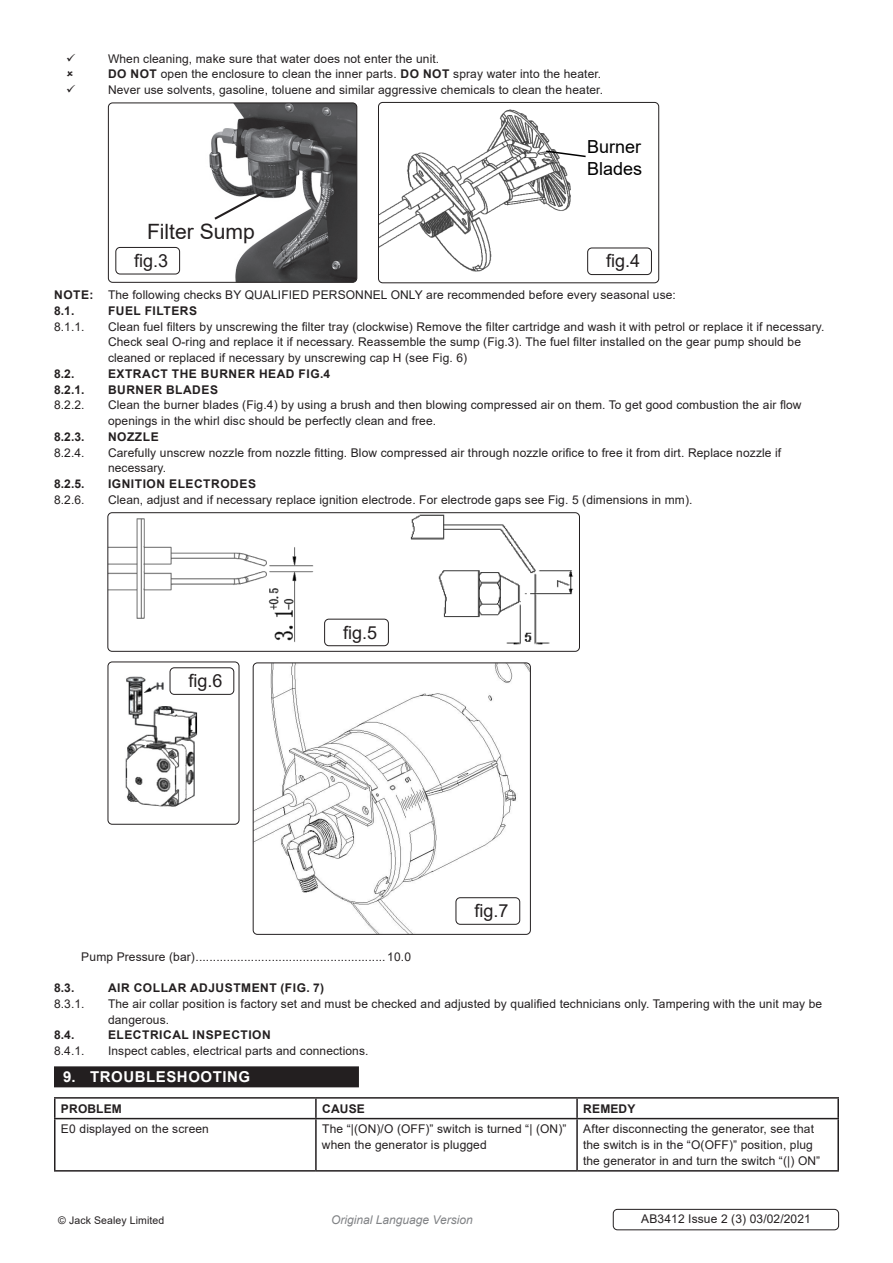
<style>
.page{position:relative;width:893px;height:1263px;background:#fff}
.page>*{position:absolute;margin:0;border:0;box-sizing:border-box;transform-origin:0 0}
.t1{font:21.15px "Arial";color:#231f20}
.t2{font:18px "Arial";color:#231f20}
.t3{font:18px/21.6px "Arial";color:#000}
.t4{font:700 15px "Arial";letter-spacing:.035em;color:#fff}
.Body{font:12px/15.8px "Arial";letter-spacing:.01em;color:#231f20}
.Body-2{font:700 12px "Arial";letter-spacing:.045em;color:#231f20}
.Specifications__Tabb{font:12px "Arial";letter-spacing:.01em;color:#231f20}
.Body__Footer{font:12px "Arial";letter-spacing:.01em;color:#231f20}
.t5{font:italic 12px "Arial";color:#808285}
.Body-3{font:700 12px "Arial";letter-spacing:.01em;color:#231f20}
.Body__Justified__7pt{font:10.5px "Arial";letter-spacing:.01em;color:#231f20}
.s1{font-weight:700}
</style>
<div class="page">
<div style="left:54px;top:1066px;width:305px;height:21px;background:#231f20"></div>
<hr style="left:54px;top:1097px;width:262px;height:1px;background:#231f20">
<hr style="left:54px;top:1098px;width:2px;height:20px;background:#231f20">
<hr style="left:316px;top:1097px;width:261px;height:1px;background:#231f20">
<hr style="left:315px;top:1098px;width:2px;height:20px;background:#231f20">
<hr style="left:577px;top:1097px;width:262px;height:1px;background:#231f20">
<hr style="left:576px;top:1098px;width:2px;height:20px;background:#231f20">
<hr style="left:837px;top:1098px;width:2px;height:20px;background:#231f20">
<hr style="left:54px;top:1118px;width:262px;height:1px;background:#231f20">
<hr style="left:54px;top:1119px;width:2px;height:51px;background:#231f20">
<hr style="left:316px;top:1118px;width:261px;height:1px;background:#231f20">
<hr style="left:315px;top:1119px;width:2px;height:51px;background:#231f20">
<hr style="left:577px;top:1118px;width:262px;height:1px;background:#231f20">
<hr style="left:576px;top:1119px;width:2px;height:51px;background:#231f20">
<hr style="left:837px;top:1119px;width:2px;height:51px;background:#231f20">
<hr style="left:54px;top:1170px;width:262px;height:1px;background:#231f20">
<hr style="left:316px;top:1170px;width:261px;height:1px;background:#231f20">
<hr style="left:577px;top:1170px;width:262px;height:1px;background:#231f20">
<img style="left:209px;top:103px;width:148px;height:178px">
<svg style="left:212px;top:189px;width:55px;height:33px"></svg>
<div style="left:108px;top:103px;width:249px;height:180px;border:1px solid #231f20;border-radius:4px"></div>
<img style="left:378px;top:109px;width:193px;height:174px">
<svg style="left:544px;top:150px;width:42px;height:8px"></svg>
<div style="left:378px;top:102px;width:281px;height:181px;border:1px solid #231f20;border-radius:4px"></div>
<div style="left:115px;top:247px;width:65px;height:27px;border:1px solid #231f20;border-radius:4px"></div>
<div style="left:587px;top:248px;width:65px;height:27px;border:1px solid #231f20;border-radius:4px"></div>
<img style="left:109px;top:514px;width:469px;height:136px">
<div style="left:107px;top:512px;width:473px;height:140px;border:1px solid #231f20;border-radius:4px"></div>
<div style="left:324px;top:619px;width:65px;height:27px;border:1px solid #231f20;border-radius:4px"></div>
<img style="left:108px;top:668px;width:90px;height:156px">
<div style="left:108px;top:661px;width:131px;height:164px;border:1px solid #231f20;border-radius:4px"></div>
<div style="left:170px;top:668px;width:64px;height:26px;background:#fff;border-radius:4px"></div>
<div style="left:170px;top:667px;width:64px;height:28px;border:1px solid #231f20;border-radius:4px"></div>
<img style="left:253px;top:664px;width:276px;height:270px">
<div style="left:253px;top:662px;width:278px;height:273px;border:1px solid #231f20;border-radius:4px"></div>
<div style="left:456px;top:897px;width:64px;height:28px;border:1px solid #231f20;border-radius:4px"></div>
<div style="left:613px;top:1209px;width:226px;height:21px;border:1px solid #231f20;border-radius:4px"></div>
<p class="Body" style="left:108px;top:51px;width:333px">When cleaning, make sure that water does not enter the unit.</p>
<p class="Body" style="left:108px;top:66px;width:495px"><span class="s1">DO NOT</span> open the enclosure to clean the inner parts. <span class="s1">DO NOT</span> spray water into the heater.</p>
<p class="Body" style="left:108px;top:82px;width:497px">Never use solvents, gasoline, toluene and similar aggressive chemicals to clean the heater.</p>
<p class="t1" style="left:147px;top:217px;width:109px">Filter Sump</p>
<p class="t3" style="left:587px;top:136px;width:57px">Burner<br>Blades</p>
<p class="t2" style="left:134px;top:248px;width:36px">fig.3</p>
<p class="t2" style="left:606px;top:249px;width:36px">fig.4</p>
<p class="Body" style="left:54px;top:287px;width:623px"><span class="s1">NOTE:</span> The following checks BY QUALIFIED PERSONNEL ONLY are recommended before every seasonal use:</p>
<p class="Body-2" style="left:54px;top:302px;width:22px">8.1.</p>
<p class="Body-2" style="left:108px;top:302px;width:91px">FUEL FILTERS</p>
<p class="Body" style="left:54px;top:318px;width:32px">8.1.1.</p>
<p class="Body" style="left:108px;top:318px;width:718px">Clean fuel filters by unscrewing the filter tray (clockwise) Remove the filter cartridge and wash it with petrol or replace it if necessary.<br>Check seal O-ring and replace it if necessary. Reassemble the sump (Fig.3). The fuel filter installed on the gear pump should be cleaned or replaced if necessary by unscrewing cap H (see Fig. 6)</p>
<p class="Body-2" style="left:54px;top:365px;width:22px">8.2.</p>
<p class="Body-2" style="left:108px;top:365px;width:224px">EXTRACT THE BURNER HEAD FIG.4</p>
<p class="Body-2" style="left:54px;top:381px;width:32px">8.2.1.</p>
<p class="Body-2" style="left:108px;top:381px;width:112px">BURNER BLADES</p>
<p class="Body" style="left:54px;top:397px;width:32px">8.2.2.</p>
<p class="Body" style="left:108px;top:397px;width:695px">Clean the burner blades (Fig.4) by using a brush and then blowing compressed air on them. To get good combustion the air flow openings in the whirl disc should be perfectly clean and free.</p>
<p class="Body-2" style="left:54px;top:428px;width:32px">8.2.3.</p>
<p class="Body-2" style="left:108px;top:428px;width:52px">NOZZLE</p>
<p class="Body" style="left:54px;top:444px;width:32px">8.2.4.</p>
<p class="Body" style="left:108px;top:444px;width:675px">Carefully unscrew nozzle from nozzle fitting. Blow compressed air through nozzle orifice to free it from dirt. Replace nozzle if necessary.</p>
<p class="Body-2" style="left:54px;top:475px;width:32px">8.2.5.</p>
<p class="Body-2" style="left:108px;top:475px;width:149px">IGNITION ELECTRODES</p>
<p class="Body" style="left:54px;top:492px;width:32px">8.2.6.</p>
<p class="Body" style="left:108px;top:492px;width:586px">Clean, adjust and if necessary replace ignition electrode. For electrode gaps see Fig. 5 (dimensions in mm).</p>
<p class="t2" style="left:188px;top:668px;width:36px">fig.6</p>
<p class="t2" style="left:343px;top:620px;width:36px">fig.5</p>
<p class="Specifications__Tabb" style="left:81px;top:948px;width:331px">Pump Pressure (bar)....................................................... 10.0</p>
<p class="t2" style="left:474px;top:898px;width:36px">fig.7</p>
<p class="Body-2" style="left:54px;top:979px;width:22px">8.3.</p>
<p class="Body-2" style="left:108px;top:979px;width:218px">AIR COLLAR ADJUSTMENT (FIG. 7)</p>
<p class="Body" style="left:54px;top:996px;width:32px">8.3.1.</p>
<p class="Body" style="left:108px;top:996px;width:716px">The air collar position is factory set and must be checked and adjusted by qualified technicians only. Tampering with the unit may be dangerous.</p>
<p class="Body-2" style="left:54px;top:1027px;width:22px">8.4.</p>
<p class="Body-2" style="left:108px;top:1027px;width:164px">ELECTRICAL INSPECTION</p>
<p class="Body" style="left:54px;top:1043px;width:32px">8.4.1.</p>
<p class="Body" style="left:108px;top:1043px;width:262px">Inspect cables, electrical parts and connections.</p>
<p class="t4" style="left:63px;top:1066px;width:188px">9. TROUBLESHOOTING</p>
<p class="Body-3" style="left:61px;top:1100px;width:62px">PROBLEM</p>
<p class="Body-2" style="left:322px;top:1100px;width:44px">CAUSE</p>
<p class="Body-2" style="left:583px;top:1100px;width:54px">REMEDY</p>
<p class="Body" style="left:61px;top:1121px;width:149px">E0 displayed on the screen</p>
<p class="Body" style="left:322px;top:1121px;width:246px">The “|(ON)/O (OFF)” switch is turned “| (ON)” when the generator is plugged</p>
<p class="Body" style="left:583px;top:1121px;width:239px">After disconnecting the generator, see that the switch is in the “O(OFF)” position, plug the generator in and turn the switch “(|) ON”</p>
<p class="Body__Justified__7pt" style="left:58px;top:1213px;width:108px">© Jack Sealey Limited</p>
<p class="t5" style="left:331px;top:1212px;width:143px">Original Language Version</p>
<p class="Body__Footer" style="left:641px;top:1210px;width:171px">AB3412 Issue 2 (3) 03/02/2021</p>
</div>
